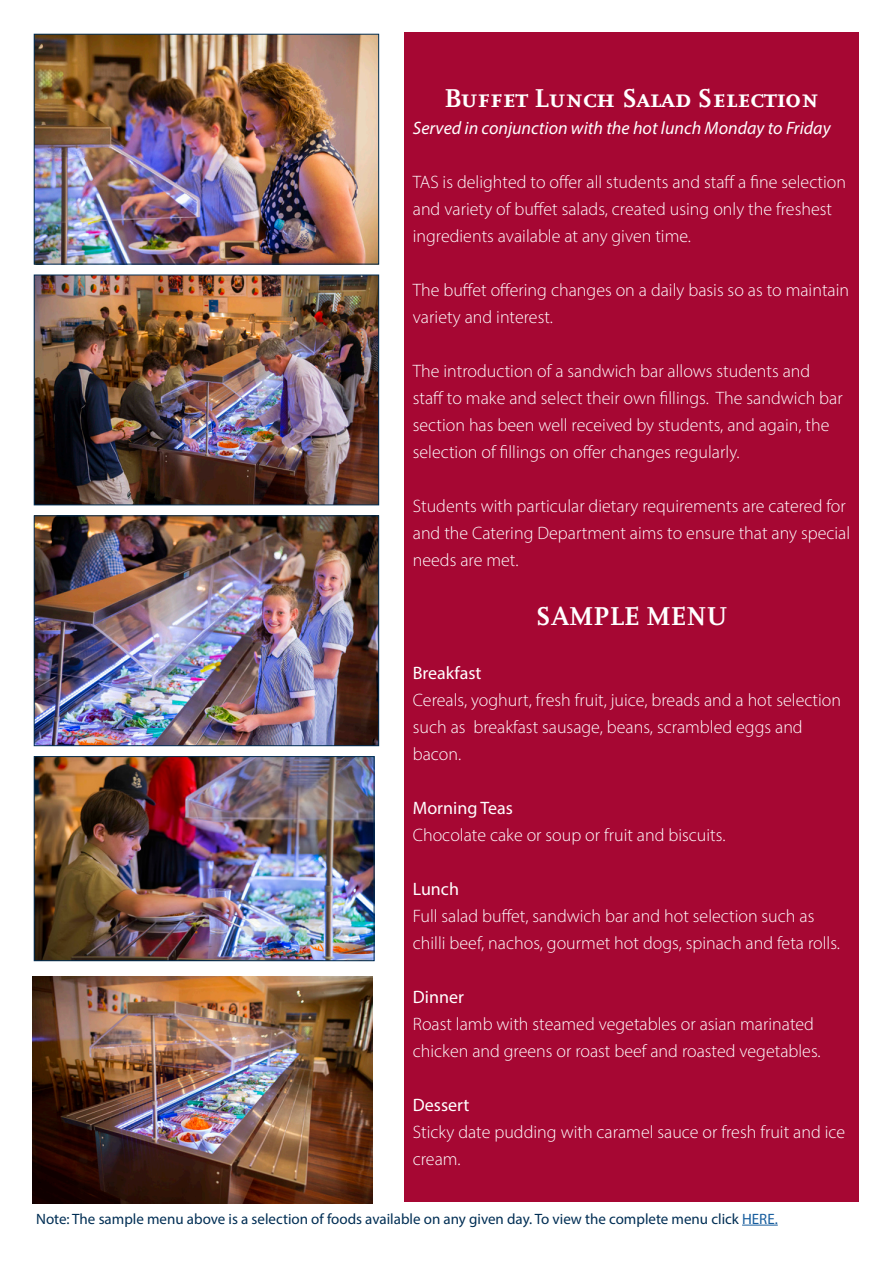
<style>
.page{position:relative;width:893px;height:1263px;background:#fff}
.page>*{position:absolute;margin:0;border:0;box-sizing:border-box;transform-origin:0 0}
.t1{font:700 27px "Scala OT";color:#fff}
.t2{font:300 18px/27px "Myriad Pro";color:#fff}
.t3{font:italic 18px "Myriad Pro";color:#fff}
.t4{font:18px "Myriad Pro";color:#fff}
.t5{font:15px "Myriad Pro";color:#002e54}
.s1{color:#175d9e}
</style>
<div class="page">
<div style="left:404px;top:33px;width:455px;height:1169px;background:#a60733"></div>
<hr style="left:742px;top:1225px;width:36px;height:1px;background:#175d9e">
<img style="left:36px;top:36px;width:341px;height:226px">
<div style="left:34px;top:34px;width:345px;height:230px;border:1px solid #002e54"></div>
<img style="left:36px;top:518px;width:341px;height:226px">
<div style="left:34px;top:516px;width:345px;height:230px;border:1px solid #002e54"></div>
<img style="left:36px;top:758px;width:336px;height:201px">
<div style="left:34px;top:756px;width:340px;height:205px;border:1px solid #002e54"></div>
<img style="left:36px;top:277px;width:341px;height:226px">
<div style="left:34px;top:275px;width:345px;height:230px;border:1px solid #002e54"></div>
<img style="left:32px;top:976px;width:340px;height:227px">
<p class="t1" style="left:445px;top:83px;width:375px">Buffet Lunch Salad Selection</p>
<p class="t3" style="left:413px;top:117px;width:419px">Served in conjunction with the hot lunch Monday to Friday</p>
<p class="t2" style="left:413px;top:168px;width:435px">TAS is delighted to offer all students and staff a fine selection and variety of buffet salads, created using only the freshest ingredients available at any given time.</p>
<p class="t2" style="left:413px;top:276px;width:438px">The buffet offering changes on a daily basis so as to maintain variety and interest.</p>
<p class="t2" style="left:413px;top:357px;width:431px">The introduction of a sandwich bar allows students and staff to make and select their own fillings. The sandwich bar section has been well received by students, and again, the selection of fillings on offer changes regularly.</p>
<p class="t2" style="left:413px;top:492px;width:439px">Students with particular dietary requirements are catered for and the Catering Department aims to ensure that any special needs are met.</p>
<p class="t1" style="left:536px;top:601px;width:193px">SAMPLE MENU</p>
<p class="t4" style="left:413px;top:662px;width:70px">Breakfast</p>
<p class="t2" style="left:413px;top:686px;width:430px">Cereals, yoghurt, fresh fruit, juice, breads and a hot selection such as breakfast sausage, beans, scrambled eggs and bacon.</p>
<p class="t4" style="left:413px;top:797px;width:102px">Morning Teas</p>
<p class="t2" style="left:413px;top:821px;width:314px">Chocolate cake or soup or fruit and biscuits.</p>
<p class="t4" style="left:413px;top:878px;width:48px">Lunch</p>
<p class="t2" style="left:413px;top:902px;width:429px">Full salad buffet, sandwich bar and hot selection such as chilli beef, nachos, gourmet hot dogs, spinach and feta rolls.</p>
<p class="t4" style="left:413px;top:986px;width:53px">Dinner</p>
<p class="t2" style="left:413px;top:1010px;width:409px">Roast lamb with steamed vegetables or asian marinated chicken and greens or roast beef and roasted vegetables.</p>
<p class="t4" style="left:413px;top:1094px;width:58px">Dessert</p>
<p class="t2" style="left:413px;top:1118px;width:434px">Sticky date pudding with caramel sauce or fresh fruit and ice cream.</p>
<p class="t5" style="left:36px;top:1209px;width:743px">Note: The sample menu above is a selection of foods available on any given day. To view the complete menu click <span class="s1">HERE.</span></p>
</div>
